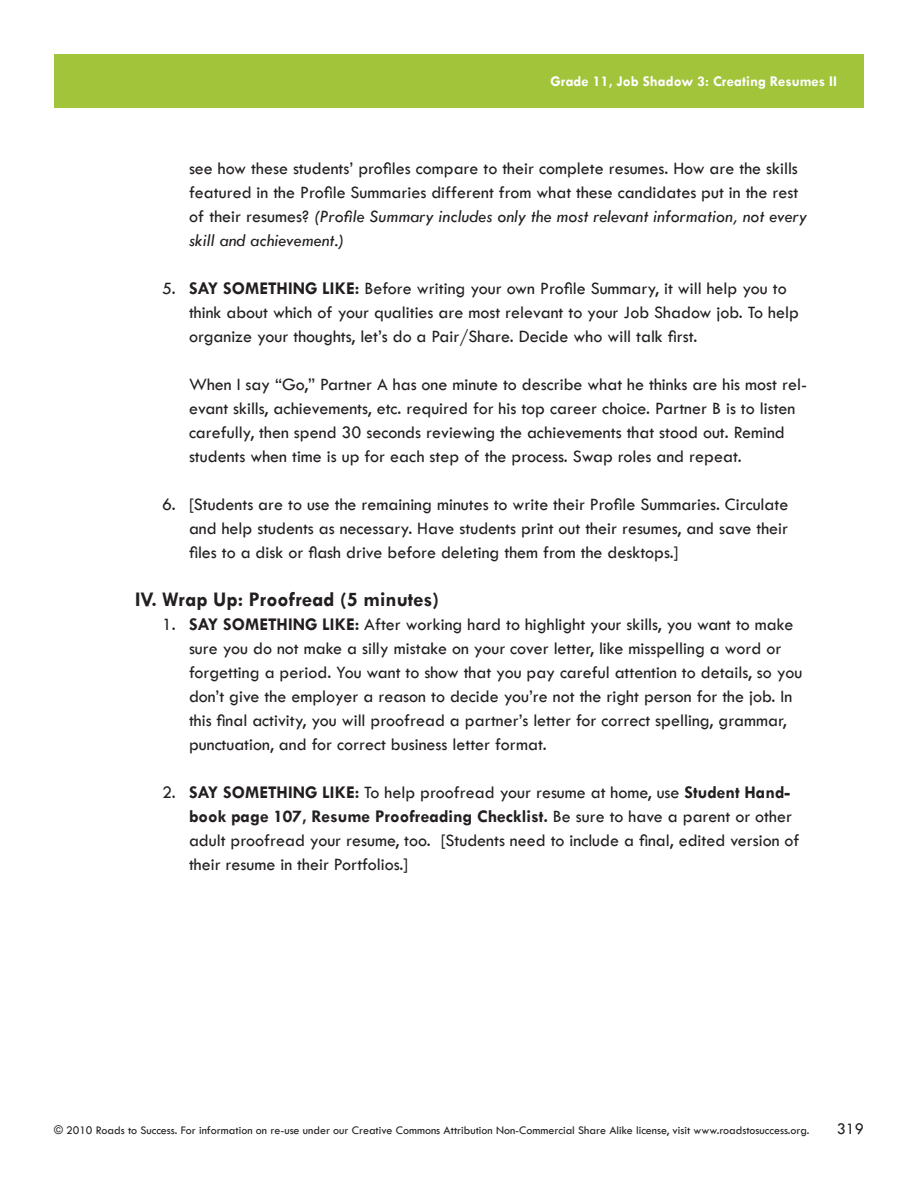
<style>
.page{position:relative;width:918px;height:1188px;background:#fff}
.page>*{position:absolute;margin:0;border:0;box-sizing:border-box;transform-origin:0 0}
.A_NumberListRoman{font:700 21px "Tw Cen";color:#231f20}
.A_NumberList2{font:18px/24px "Tw Cen";color:#231f20}
.A_NumberList1{font:18px/24px "Tw Cen";color:#231f20}
.A_Text{font:18px/24px "Tw Cen";color:#231f20}
.t1{font:16.5px "Tw Cen";color:#231f20}
.t2{font:700 15px "Tw Cen";color:#fff}
.t3{font:12px "Tw Cen";color:#231f20}
.s1{font-style:italic}
.s2{font-weight:700}
</style>
<div class="page">
<div style="left:54px;top:54px;width:810px;height:54px;background:#a1c43a"></div>
<p class="t2" style="left:551px;top:72px;width:288px">Grade 11, Job Shadow 3: Creating Resumes II</p>
<p class="A_NumberList2" style="left:189px;top:157px;width:620px">see how these students’ profiles compare to their complete resumes. How are the skills featured in the Profile Summaries different from what these candidates put in the rest of their resumes? <span class="s1">(Profile Summary includes only the most relevant information, not every skill and achievement.)</span></p>
<p class="A_NumberList2" style="left:189px;top:277px;width:612px;text-indent:-27px">5. <span class="s2">SAY SOMETHING LIKE:</span> Before writing your own Profile Summary, it will help you to think about which of your qualities are most relevant to your Job Shadow job. To help organize your thoughts, let’s do a Pair/Share. Decide who will talk first.</p>
<p class="A_Text" style="left:189px;top:373px;width:620px">When I say “Go,” Partner A has one minute to describe what he thinks are his most rel&shy;evant skills, achievements, etc. required for his top career choice. Partner B is to listen carefully, then spend 30 seconds reviewing the achievements that stood out. Remind students when time is up for each step of the process. Swap roles and repeat.</p>
<p class="A_NumberList2" style="left:189px;top:493px;width:601px;text-align:justify;text-indent:-27px">6. [Students are to use the remaining minutes to write their Profile Summaries. Circulate and help students as necessary. Have students print out their resumes, and save their files to a disk or flash drive before deleting them from the desktops.]</p>
<p class="A_NumberListRoman" style="left:135px;top:587px;width:305px">IV. Wrap Up: Proofread (5 minutes)</p>
<p class="A_NumberList1" style="left:189px;top:613px;width:615px;text-indent:-27px">1. <span class="s2">SAY SOMETHING LIKE:</span> After working hard to highlight your skills, you want to make sure you do not make a silly mistake on your cover letter, like misspelling a word or forgetting a period. You want to show that you pay careful attention to details, so you don’t give the employer a reason to decide you’re not the right person for the job. In this final activity, you will proofread a partner’s letter for correct spelling, grammar, punctuation, and for correct business letter format.</p>
<p class="A_NumberList2" style="left:189px;top:781px;width:612px;text-indent:-27px">2. <span class="s2">SAY SOMETHING LIKE:</span> To help proofread your resume at home, use <span class="s2">Student Hand&shy;book page 107, Resume Proofreading Checklist.</span> Be sure to have a parent or other adult proofread your resume, too. [Students need to include a final, edited version of their resume in their Portfolios.]</p>
<p class="t3" style="left:54px;top:1123px;width:757px">© 2010 Roads to Success. For information on re-use under our Creative Commons Attribution Non-Commercial Share Alike license, visit www.roadstosuccess.org.</p>
<p class="t1" style="left:837px;top:1119px;width:29px">319</p>
</div>
